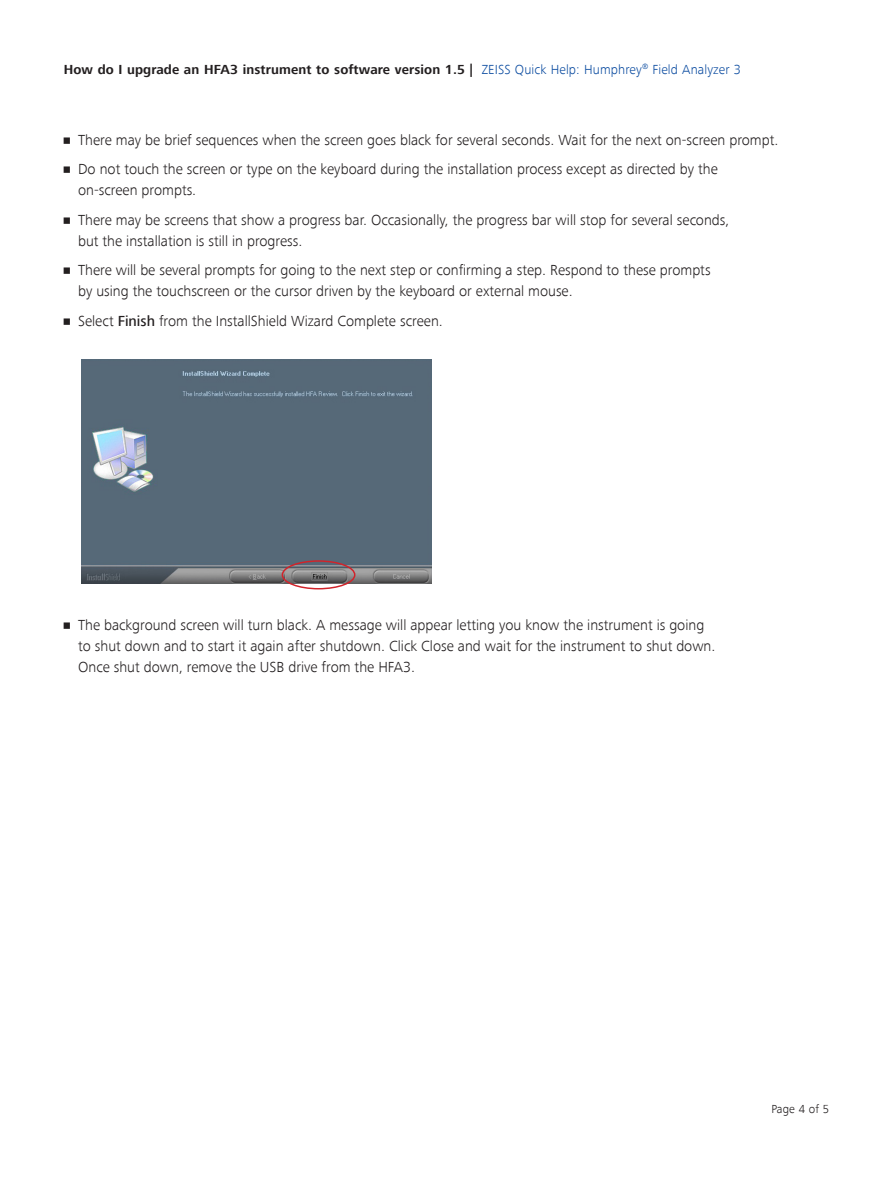
<style>
.page{position:relative;width:893px;height:1178px;background:#fff}
.page>*{position:absolute;margin:0;border:0;box-sizing:border-box;transform-origin:0 0}
.t1{font:300 15px/21px "ZEISS Frutiger Next W1 G";color:#231f20}
.Z_headlines{font:700 13.5px "ZEISS Frutiger Next W1 G";letter-spacing:.01em;color:#231f20}
.Z_headlines-2{font:300 12px "ZEISS Frutiger Next W1 G";letter-spacing:.01em;color:#231f20}
.s1{font-weight:300;color:#0d4da1}
.s2{font-weight:500}
</style>
<div class="page">
<img style="left:81px;top:360px;width:350px;height:223px">
<div style="left:282px;top:560px;width:73px;height:29px;border:1px solid #d1232a;border-radius:50%"></div>
<p class="Z_headlines" style="left:64px;top:61px;width:679px">How do I upgrade an HFA3 instrument to software version 1.5 | <span class="s1">ZEISS Quick Help: Humphrey</span><sup>®</sup> <span class="s1">Field Analyzer 3</span></p>
<p class="t1" style="left:64px;top:129px;width:716px">• There may be brief sequences when the screen goes black for several seconds. Wait for the next on-screen prompt.</p>
<p class="t1" style="left:78px;top:159px;width:641px;text-indent:-14px">• Do not touch the screen or type on the keyboard during the installation process except as directed by the on-screen prompts.</p>
<p class="t1" style="left:78px;top:209px;width:653px;text-indent:-14px">• There may be screens that show a progress bar. Occasionally, the progress bar will stop for several seconds, but the installation is still in progress.</p>
<p class="t1" style="left:78px;top:260px;width:634px;text-indent:-14px">• There will be several prompts for going to the next step or confirming a step. Respond to these prompts by using the touchscreen or the cursor driven by the keyboard or external mouse.</p>
<p class="t1" style="left:64px;top:310px;width:381px">• Select <span class="s2">Finish</span> from the InstallShield Wizard Complete screen.</p>
<p class="t1" style="left:78px;top:614px;width:639px;text-indent:-14px">• The background screen will turn black. A message will appear letting you know the instrument is going to shut down and to start it again after shutdown. Click Close and wait for the instrument to shut down.<br>Once shut down, remove the USB drive from the HFA3.</p>
<p class="Z_headlines-2" style="left:771px;top:1102px;width:59px">Page 4 of 5</p>
</div>
